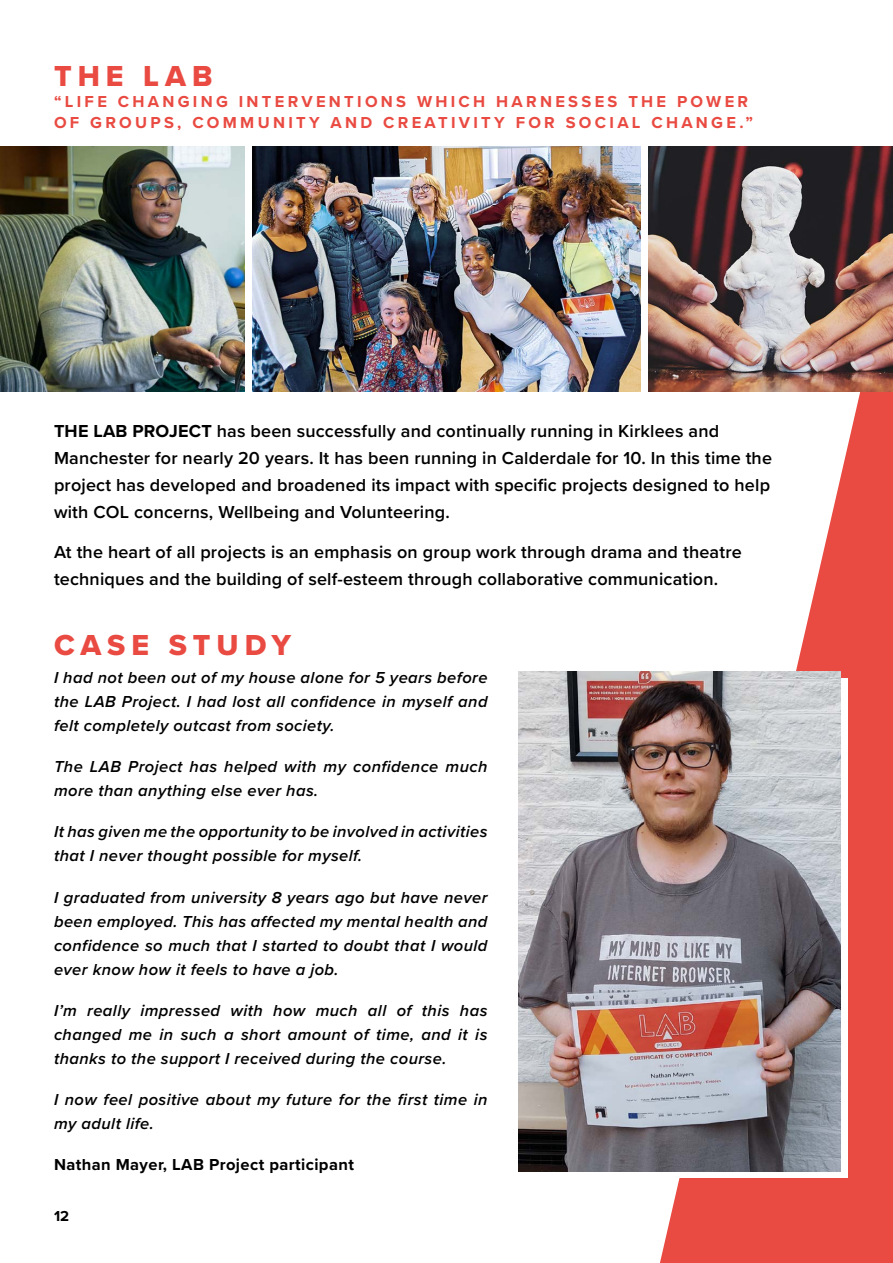
<style>
.page{position:relative;width:893px;height:1263px;background:#fff}
.page>*{position:absolute;margin:0;border:0;box-sizing:border-box;transform-origin:0 0}
.t1{font:30px "Proxima Nova Extrabld";letter-spacing:.2em;color:#e94a41}
.t2{font:600 18px/27px "Proxima Nova";letter-spacing:.01em;color:#000}
.t3{font:italic 600 16.5px/24px "Proxima Nova";letter-spacing:.025em;color:#000;text-align:justify}
.t4{font:700 16.5px/21px "Proxima Nova";letter-spacing:.2em;color:#e94a41}
.t5{font:700 16.5px "Proxima Nova";letter-spacing:.025em;color:#000}
.t6{font:700 15px "Proxima Nova";color:#000}
.s1{font-weight:700}
</style>
<div class="page">
<svg style="left:660px;top:391px;width:233px;height:872px;fill:#e94a41"></svg>
<img style="left:0;top:147px;width:245px;height:244px">
<img style="left:648px;top:147px;width:245px;height:244px">
<img style="left:252px;top:147px;width:389px;height:244px">
<svg style="left:526px;top:678px;width:322px;height:500px"></svg>
<img style="left:519px;top:672px;width:321px;height:499px">
<p class="t1" style="left:54px;top:53px;width:160px">THE LAB</p>
<p class="t4" style="left:54px;top:90px;width:701px">“LIFE CHANGING INTERVENTIONS WHICH HARNESSES THE POWER<br>OF GROUPS, COMMUNITY AND CREATIVITY FOR SOCIAL CHANGE.”</p>
<p class="t2" style="left:54px;top:417px;width:720px"><span class="s1">THE LAB PROJECT</span> has been successfully and continually running in Kirklees and Manchester for nearly 20 years. It has been running in Calderdale for 10. In this time the project has developed and broadened its impact with specific projects designed to help with COL concerns, Wellbeing and Volunteering.</p>
<p class="t2" style="left:54px;top:538px;width:689px">At the heart of all projects is an emphasis on group work through drama and theatre techniques and the building of self-esteem through collaborative communication.</p>
<p class="t1" style="left:54px;top:623px;width:239px">CASE STUDY</p>
<p class="t3" style="left:54px;top:665px;width:435px">I had not been out of my house alone for 5 years before the LAB Project. I had lost all confidence in myself and felt completely outcast from society.</p>
<p class="t3" style="left:54px;top:754px;width:435px">The LAB Project has helped with my confidence much more than anything else ever has.</p>
<p class="t3" style="left:54px;top:819px;width:435px">It has given me the opportunity to be involved in activities that I never thought possible for myself.</p>
<p class="t3" style="left:54px;top:884px;width:435px">I graduated from university 8 years ago but have never been employed. This has affected my mental health and confidence so much that I started to doubt that I would ever know how it feels to have a job.</p>
<p class="t3" style="left:54px;top:997px;width:435px">I’m really impressed with how much all of this has changed me in such a short amount of time, and it is thanks to the support I received during the course.</p>
<p class="t3" style="left:54px;top:1086px;width:435px">I now feel positive about my future for the first time in my adult life.</p>
<p class="t5" style="left:54px;top:1152px;width:301px">Nathan Mayer, LAB Project participant</p>
<p class="t6" style="left:54px;top:1204px;width:17px">12</p>
</div>
